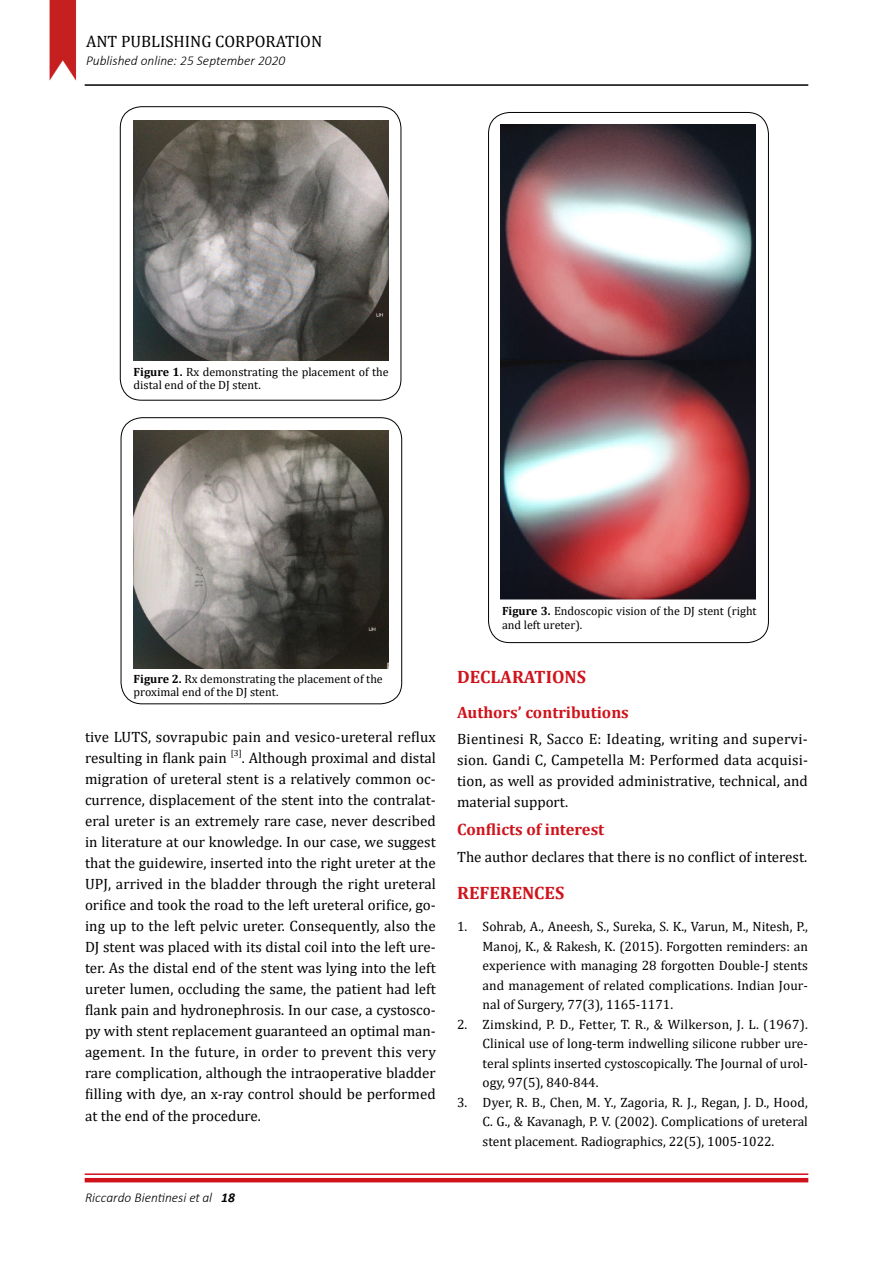
<style>
.page{position:relative;width:893px;height:1263px;background:#fff}
.page>*{position:absolute;margin:0;border:0;box-sizing:border-box;transform-origin:0 0}
.t1{font:700 18px "Cambria";color:#d0121b}
.t2{font:700 16.5px "Cambria";color:#d0121b}
.t3{font:16.5px "Cambria";color:#000}
.t4{font:15px/21px "Cambria";color:#000;text-align:justify}
.t5{font:13.5px/19.5px "Cambria";color:#000;text-align:justify}
.t6{font:italic 300 13.5px "Calibri";color:#000}
.t7{font:12px/13.5px "Cambria";color:#000}
.t8{font:8.7px "Cambria";color:#000}
.s1{font-weight:700}
</style>
<div class="page">
<hr style="left:85px;top:84px;width:723px;height:2px;background:#000">
<hr style="left:85px;top:1173px;width:723px;height:2px;background:#d0121b">
<hr style="left:85px;top:1178px;width:723px;height:4px;background:#d0121b">
<img style="left:49px;top:0;width:28px;height:81px">
<div style="left:120px;top:106px;width:281px;height:295px;border:1px solid #000;border-radius:21px"></div>
<img style="left:500px;top:124px;width:256px;height:475px">
<div style="left:488px;top:112px;width:281px;height:531px;border:1px solid #000;border-radius:21px"></div>
<img style="left:134px;top:120px;width:255px;height:241px">
<div style="left:121px;top:417px;width:281px;height:287px;border:1px solid #000;border-radius:21px"></div>
<img style="left:134px;top:430px;width:255px;height:238px">
<p class="t3" style="left:86px;top:31px;width:238px">ANT PUBLISHING CORPORATION</p>
<p class="t6" style="left:86px;top:52px;width:201px">Published online: 25 September 2020</p>
<p class="t7" style="left:134px;top:365px;width:257px"><span class="s1">Figure 1.</span> Rx demonstrating the placement of the distal end of the DJ stent.</p>
<p class="t7" style="left:134px;top:672px;width:251px"><span class="s1">Figure 2.</span> Rx demonstrating the placement of the proximal end of the DJ stent.</p>
<p class="t4" style="left:85px;top:726px;width:352px">tive LUTS, sovrapubic pain and vesico-ureteral reflux resulting in flank pain</p>
<p class="t8" style="left:231px;top:748px;width:12px">[3]</p>
<p class="t4" style="left:85px;top:747px;width:352px;text-indent:157px">. Although proximal and distal migration of ureteral stent is a relatively common oc&shy;currence, displacement of the stent into the contralat&shy;eral ureter is an extremely rare case, never described in literature at our knowledge. In our case, we suggest that the guidewire, inserted into the right ureter at the UPJ, arrived in the bladder through the right ureteral orifice and took the road to the left ureteral orifice, go&shy;ing up to the left pelvic ureter. Consequently, also the DJ stent was placed with its distal coil into the left ure&shy;ter. As the distal end of the stent was lying into the left ureter lumen, occluding the same, the patient had left flank pain and hydronephrosis. In our case, a cystosco&shy;py with stent replacement guaranteed an optimal man&shy;agement. In the future, in order to prevent this very rare complication, although the intraoperative bladder filling with dye, an x-ray control should be performed</p>
<p class="t4" style="left:85px;top:1106px;width:177px">at the end of the procedure.</p>
<p class="t6" style="left:85px;top:1189px;width:151px">Riccardo Bientinesi et al <span class="s1">18</span></p>
<p class="t7" style="left:502px;top:604px;width:256px"><span class="s1">Figure 3.</span> Endoscopic vision of the DJ stent (right and left ureter).</p>
<p class="t1" style="left:457px;top:664px;width:130px">DECLARATIONS</p>
<p class="t2" style="left:457px;top:701px;width:173px">Authors’ contributions</p>
<p class="t4" style="left:457px;top:728px;width:352px">Bientinesi R, Sacco E: Ideating, writing and supervi&shy;sion. Gandi C, Campetella M: Performed data acquisi&shy;tion, as well as provided administrative, technical, and material support.</p>
<p class="t2" style="left:457px;top:818px;width:149px">Conflicts of interest</p>
<p class="t4" style="left:457px;top:846px;width:352px">The author declares that there is no conflict of interest.</p>
<p class="t1" style="left:457px;top:880px;width:109px">REFERENCES</p>
<p class="t5" style="left:483px;top:917px;width:327px;text-indent:-26px">1. Sohrab, A., Aneesh, S., Sureka, S. K., Varun, M., Nitesh, P., Manoj, K., &amp; Rakesh, K. (2015). Forgotten reminders: an experience with managing 28 forgotten Double-J stents and management of related complications. Indian Jour&shy;nal of Surgery, 77(3), 1165-1171.</p>
<p class="t5" style="left:483px;top:1014px;width:327px;text-indent:-26px">2. Zimskind, P. D., Fetter, T. R., &amp; Wilkerson, J. L. (1967).<br>Clinical use of long-term indwelling silicone rubber ure&shy;teral splints inserted cystoscopically. The Journal of urol&shy;ogy, 97(5), 840-844.</p>
<p class="t5" style="left:483px;top:1092px;width:327px;text-indent:-26px">3. Dyer, R. B., Chen, M. Y., Zagoria, R. J., Regan, J. D., Hood, C. G., &amp; Kavanagh, P. V. (2002). Complications of ureteral stent placement. Radiographics, 22(5), 1005-1022.</p>
</div>
